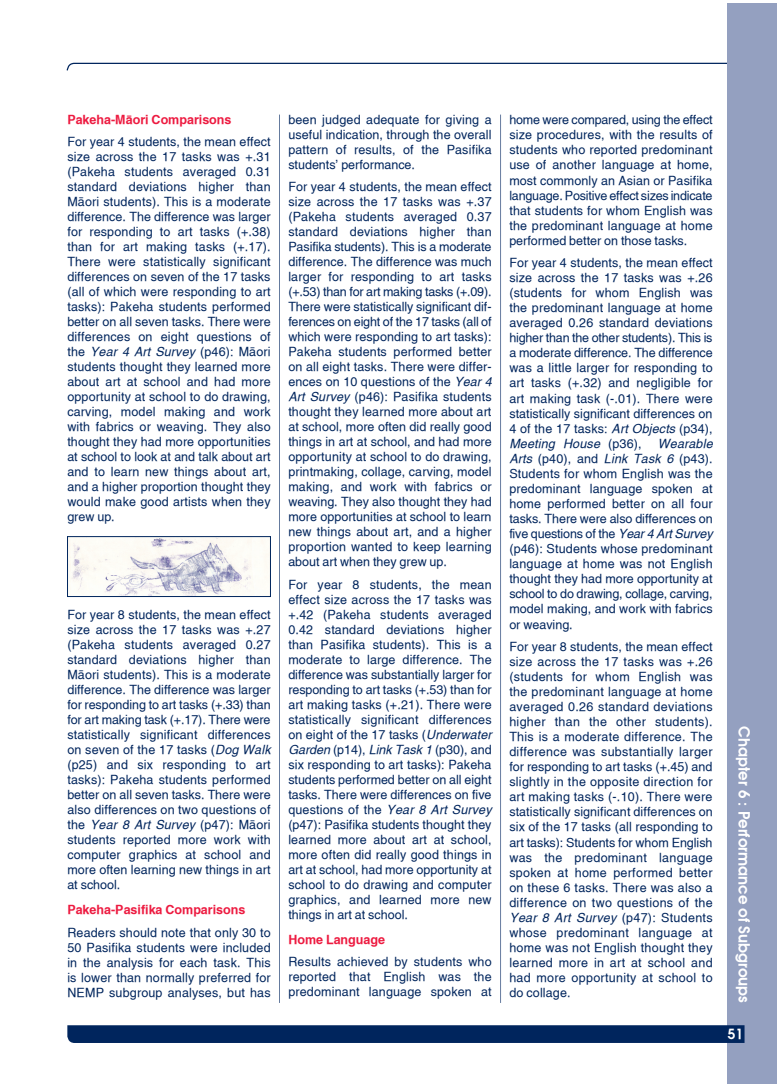
<style>
.page{position:relative;width:780px;height:1088px;background:#fff}
.page>*{position:absolute;margin:0;border:0;box-sizing:border-box;transform-origin:0 0}
.t1{font:700 15px "Hawn Avant";color:#fff}
.t2{font:700 13.75px "Hawn Avant";color:#fff}
.t3{font:12.5px/15px "Hawn Helv";letter-spacing:.015em;color:#00255d;text-align:justify}
.t4{font:700 12.5px "Hawn Helv";color:#ed1a40}
.s1{font-style:italic}
</style>
<div class="page">
<svg style="left:66px;top:62px;width:660px;height:9px"></svg>
<div style="left:726px;top:4px;width:50px;height:1080px;background:#94a0c0"></div>
<svg style="left:67px;top:1025px;width:677px;height:18px;background:#04285f"></svg>
<hr style="left:279px;top:115px;width:1px;height:888px;background:#234275">
<hr style="left:500px;top:115px;width:1px;height:888px;background:#234275">
<img style="left:69px;top:538px;width:199px;height:57px">
<div style="left:67px;top:536px;width:203px;height:61px;border:1px solid #00255d"></div>
<p class="t4" style="left:67px;top:112px;width:166px">Pakeha-Mäori Comparisons</p>
<p class="t3" style="left:67px;top:134px;width:205px">For year 4 students, the mean effect size across the 17 tasks was +.31 (Pakeha students averaged 0.31 standard deviations higher than Mäori students). This is a moderate difference. The difference was larger for responding to art tasks (+.38) than for art making tasks (+.17).<br>There were statistically significant differences on seven of the 17 tasks (all of which were responding to art tasks): Pakeha students performed better on all seven tasks. There were differences on eight questions of the <span class="s1">Year 4 Art Survey</span> (p46): Mäori students thought they learned more about art at school and had more opportunity at school to do drawing, carving, model making and work with fabrics or weaving. They also thought they had more opportunities at school to look at and talk about art and to learn new things about art, and a higher proportion thought they would make good artists when they grew up.</p>
<p class="t3" style="left:67px;top:607px;width:205px">For year 8 students, the mean effect size across the 17 tasks was +.27 (Pakeha students averaged 0.27 standard deviations higher than Mäori students). This is a moderate difference. The difference was larger for responding to art tasks (+.33) than for art making task (+.17). There were statistically significant differences on seven of the 17 tasks (<span class="s1">Dog Walk </span>(p25) and six responding to art tasks): Pakeha students performed better on all seven tasks. There were also differences on two questions of the <span class="s1">Year 8 Art Survey</span> (p47): Mäori students reported more work with computer graphics at school and more often learning new things in art at school.</p>
<p class="t4" style="left:67px;top:902px;width:180px">Pakeha-Pasifika Comparisons</p>
<p class="t3" style="left:67px;top:924px;width:205px">Readers should note that only 30 to 50 Pasifika students were included in the analysis for each task. This is lower than normally preferred for NEMP subgroup analyses, but has</p>
<p class="t3" style="left:288px;top:112px;width:205px">been judged adequate for giving a useful indication, through the overall pattern of results, of the Pasifika students’ performance.</p>
<p class="t3" style="left:288px;top:179px;width:205px">For year 4 students, the mean effect size across the 17 tasks was +.37 (Pakeha students averaged 0.37 standard deviations higher than Pasifika students). This is a moderate difference. The difference was much larger for responding to art tasks (+.53) than for art making tasks (+.09).<br>There were statistically significant dif&shy;ferences on eight of the 17 tasks (all of which were responding to art tasks):<br>Pakeha students performed better on all eight tasks. There were differ&shy;ences on 10 questions of the <span class="s1">Year 4<br>Art Survey</span> (p46): Pasifika students thought they learned more about art at school, more often did really good things in art at school, and had more opportunity at school to do drawing, printmaking, collage, carving, model making, and work with fabrics or weaving. They also thought they had more opportunities at school to learn new things about art, and a higher proportion wanted to keep learning about art when they grew up.</p>
<p class="t3" style="left:288px;top:577px;width:205px">For year 8 students, the mean effect size across the 17 tasks was +.42 (Pakeha students averaged 0.42 standard deviations higher than Pasifika students). This is a moderate to large difference. The difference was substantially larger for responding to art tasks (+.53) than for art making tasks (+.21). There were statistically significant differences on eight of the 17 tasks (<span class="s1">Underwater Garden</span> (p14), <span class="s1">Link Task 1</span> (p30), and six responding to art tasks): Pakeha students performed better on all eight tasks. There were differences on five questions of the <span class="s1">Year 8 Art Survey </span>(p47): Pasifika students thought they learned more about art at school, more often did really good things in art at school, had more opportunity at school to do drawing and computer graphics, and learned more new things in art at school.</p>
<p class="t4" style="left:288px;top:932px;width:98px">Home Language</p>
<p class="t3" style="left:288px;top:954px;width:205px">Results achieved by students who reported that English was the predominant language spoken at</p>
<p class="t3" style="left:509px;top:112px;width:205px">home were compared, using the effect size procedures, with the results of students who reported predominant use of another language at home, most commonly an Asian or Pasifika language. Positive effect sizes indicate that students for whom English was the predominant language at home performed better on those tasks.</p>
<p class="t3" style="left:509px;top:255px;width:205px">For year 4 students, the mean effect size across the 17 tasks was +.26 (students for whom English was the predominant language at home averaged 0.26 standard deviations higher than the other students). This is a moderate difference. The difference was a little larger for responding to art tasks (+.32) and negligible for art making task (-.01). There were statistically significant differences on 4 of the 17 tasks: <span class="s1">Art Objects</span> (p34), <span class="s1">Meeting House</span> (p36),</p>
<p class="t3" style="left:509px;top:436px;width:205px;text-indent:148px"><span class="s1">Wearable Arts</span> (p40), and <span class="s1">Link Task 6</span> (p43).<br>Students for whom English was the predominant language spoken at home performed better on all four tasks. There were also differences on five questions of the <span class="s1">Year 4 Art Survey </span>(p46): Students whose predominant language at home was not English thought they had more opportunity at school to do drawing, collage, carving, model making, and work with fabrics or weaving.</p>
<p class="t3" style="left:509px;top:639px;width:205px">For year 8 students, the mean effect size across the 17 tasks was +.26 (students for whom English was the predominant language at home averaged 0.26 standard deviations higher than the other students).<br>This is a moderate difference. The difference was substantially larger for responding to art tasks (+.45) and slightly in the opposite direction for art making tasks (-.10). There were statistically significant differences on six of the 17 tasks (all responding to art tasks): Students for whom English was the predominant language spoken at home performed better on these 6 tasks. There was also a difference on two questions of the <span class="s1">Year 8 Art Survey</span> (p47): Students whose predominant language at home was not English thought they learned more in art at school and had more opportunity at school to do collage.</p>
<p class="t1" style="left:754px;top:726px;width:278px;rotate:90deg">Chapter 6 : Performance of Subgroups</p>
<p class="t2" style="left:727px;top:1025px;width:17px">51</p>
</div>
